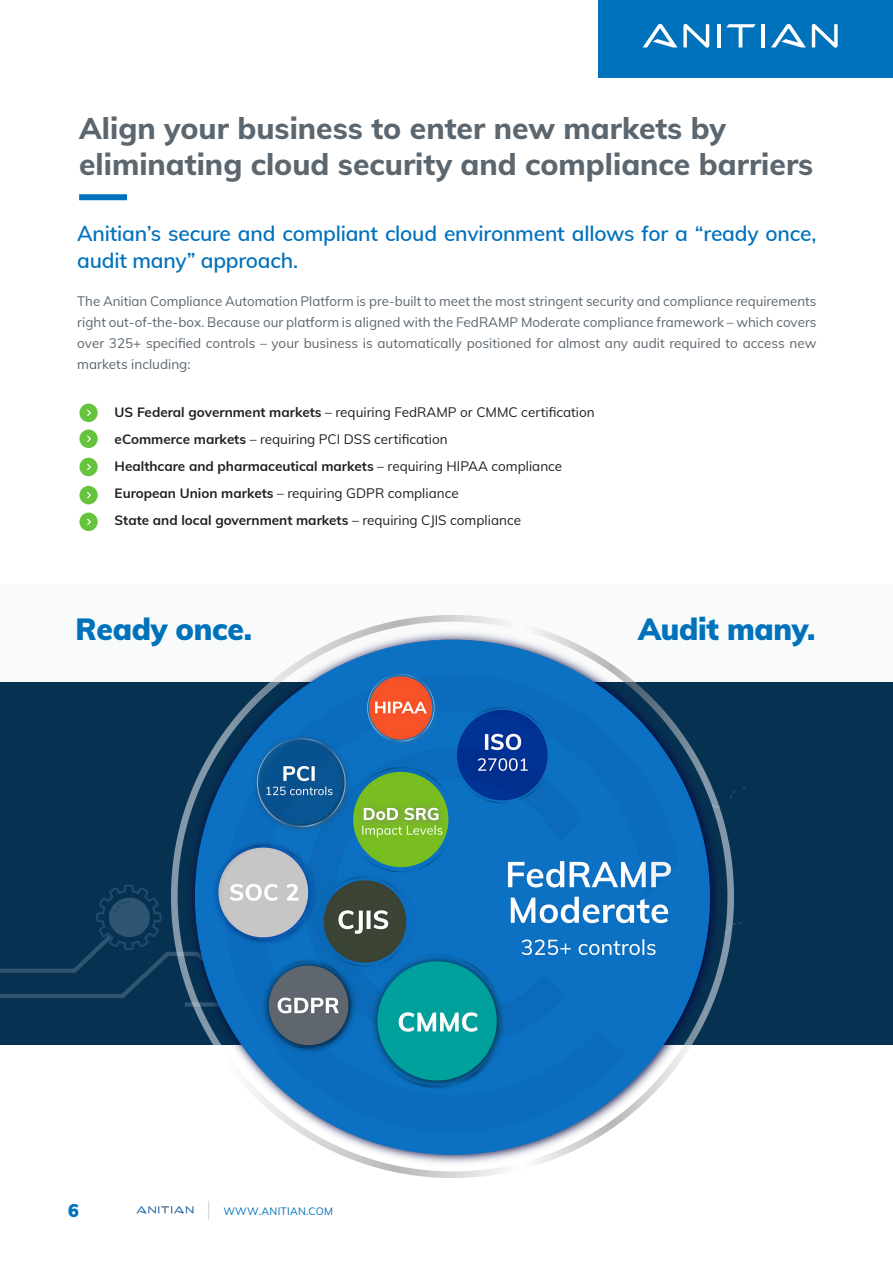
<style>
.page{position:relative;width:893px;height:1263px;background:#fff}
.page>*{position:absolute;margin:0;border:0;box-sizing:border-box;transform-origin:0 0}
.t1{font:800 30px "Muli";color:#5c666f}
.t2{font:900 30px "Muli";letter-spacing:-.01em;color:#0072bc}
.t3{font:600 21px/27px "Muli";letter-spacing:-.01em;color:#0072bc}
.t4{font:900 18px "Muli";color:#0072bc}
.t5{font:13.5px/21px "Muli";color:#5c666f;text-align:justify}
.t6{font:13.5px "Muli";color:#231f20}
.t7{font:700 13.5px "Muli";color:#231f20}
.t8{font:10.5px "Muli";letter-spacing:.025em;color:#0072bc}
.s1{font-weight:700}
.s2{font-weight:400}
</style>
<div class="page">
<svg style="left:208px;top:1201px;width:1px;height:19px"></svg>
<img style="left:137px;top:1206px;width:57px;height:8px">
<div style="left:598px;top:0;width:295px;height:77px;background:#0072bc"></div>
<svg style="left:683px;top:24px;width:26px;height:24px"></svg>
<hr style="left:717px;top:24px;width:4px;height:23px;background:#fff">
<svg style="left:726px;top:24px;width:30px;height:23px"></svg>
<hr style="left:761px;top:24px;width:4px;height:23px;background:#fff">
<svg style="left:812px;top:24px;width:26px;height:24px"></svg>
<svg style="left:771px;top:24px;width:35px;height:23px"></svg>
<svg style="left:643px;top:24px;width:34px;height:23px"></svg>
<div style="left:0;top:584px;width:893px;height:137px;background:#f9fafa"></div>
<div style="left:79px;top:194px;width:48px;height:6px;background:#0072bc"></div>
<svg style="left:79px;top:404px;width:19px;height:18px"></svg>
<div style="left:0;top:682px;width:893px;height:363px;background:#073151"></div>
<svg style="left:0;top:914px;width:171px;height:84px"></svg>
<svg style="left:96px;top:884px;width:65px;height:66px"></svg>
<svg style="left:79px;top:429px;width:19px;height:19px"></svg>
<svg style="left:79px;top:458px;width:19px;height:18px"></svg>
<svg style="left:79px;top:486px;width:19px;height:18px"></svg>
<svg style="left:79px;top:512px;width:19px;height:19px"></svg>
<img style="left:171px;top:615px;width:563px;height:563px">
<p class="t1" style="left:79px;top:107px;width:648px">Align your business to enter new markets by</p>
<p class="t1" style="left:79px;top:143px;width:736px">eliminating cloud security and compliance barriers</p>
<p class="t3" style="left:77px;top:219px;width:741px">Anitian’s secure and compliant cloud environment allows for a “ready once, audit many” approach.</p>
<p class="t5" style="left:77px;top:290px;width:741px">The Anitian Compliance Automation Platform is pre-built to meet the most stringent security and compliance requirements right out-of-the-box. Because our platform is aligned with the FedRAMP Moderate compliance framework – which covers over 325+ specified controls – your business is automatically positioned for almost any audit required to access new markets including:</p>
<p class="t6" style="left:115px;top:402px;width:482px"><span class="s1">US Federal government markets</span> – requiring FedRAMP or CMMC certification</p>
<p class="t6" style="left:115px;top:429px;width:335px"><span class="s1">eCommerce markets</span> – requiring PCI DSS certification</p>
<p class="t7" style="left:115px;top:456px;width:449px">Healthcare and pharmaceutical markets <span class="s2">– requiring HIPAA compliance</span></p>
<p class="t6" style="left:115px;top:483px;width:346px"><span class="s1">European Union markets</span> – requiring GDPR compliance</p>
<p class="t7" style="left:115px;top:510px;width:408px">State and local government markets <span class="s2">– requiring CJIS compliance</span></p>
<p class="t2" style="left:75px;top:607px;width:178px">Ready once.</p>
<p class="t2" style="left:638px;top:607px;width:179px">Audit many.</p>
<h3 class="t4" style="left:68px;top:1198px;width:12px">6</h3>
<p class="t8" style="left:223px;top:1203px;width:111px">WWW.ANITIAN.COM</p>
</div>
